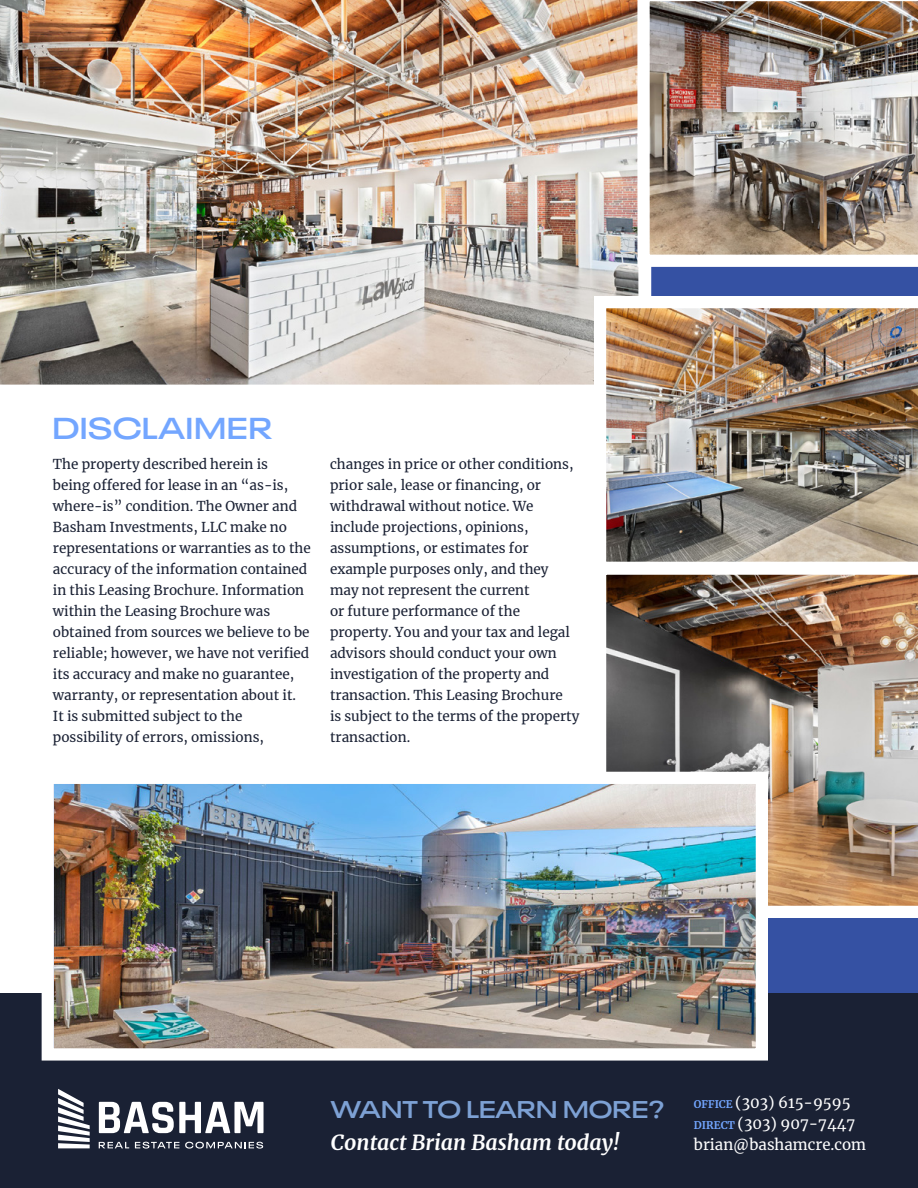
<style>
.page{position:relative;width:918px;height:1188px;background:#fff}
.page>*{position:absolute;margin:0;border:0;box-sizing:border-box;transform-origin:0 0}
.t1{font:600 expanded 30px "Neue Plak";color:#73a6ff}
.t2{font:600 expanded 24px "Neue Plak";letter-spacing:-.01em;color:#7da1d4}
.t3{font:italic 700 21px "Merriweather";color:#fff}
.t4{font:15px/21px "Merriweather";color:#fff}
.t5{font:13.5px/21px "Merriweather";color:#1a2134}
.s1{font-weight:700;font-size:10.5px;color:#73a6ff}
</style>
<div class="page">
<div style="left:606px;top:0;width:312px;height:1037px;background:#3551a3"></div>
<img style="left:0;top:0;width:651px;height:385px">
<div style="left:0;top:994px;width:918px;height:194px;background:#1a2134"></div>
<img style="left:637px;top:0;width:281px;height:267px">
<img style="left:594px;top:296px;width:324px;height:267px">
<img style="left:606px;top:563px;width:312px;height:355px">
<img style="left:55px;top:785px;width:700px;height:263px">
<div style="left:42px;top:772px;width:726px;height:289px;border:12px solid #fff"></div>
<svg style="left:58px;top:1089px;width:32px;height:59px"></svg>
<svg style="left:99px;top:1102px;width:165px;height:31px"></svg>
<svg style="left:99px;top:1142px;width:30px;height:6px"></svg>
<svg style="left:135px;top:1142px;width:44px;height:7px"></svg>
<svg style="left:185px;top:1142px;width:78px;height:7px"></svg>
<h1 class="t1" style="left:52px;top:404px;width:222px">DISCLAIMER</h1>
<p class="t5" style="left:53px;top:453px;width:259px">The property described herein is<br>being offered for lease in an “as-is, where-is” condition. The Owner and Basham Investments, LLC make no representations or warranties as to the accuracy of the information contained in this Leasing Brochure. Information within the Leasing Brochure was obtained from sources we believe to be reliable; however, we have not verified its accuracy and make no guarantee, warranty, or representation about it.<br>It is submitted subject to the possibility of errors, omissions,</p>
<p class="t5" style="left:330px;top:453px;width:251px">changes in price or other conditions, prior sale, lease or financing, or withdrawal without notice. We include projections, opinions, assumptions, or estimates for example purposes only, and they may not represent the current<br>or future performance of the property. You and your tax and legal advisors should conduct your own investigation of the property and transaction. This Leasing Brochure<br>is subject to the terms of the property transaction.</p>
<h2 class="t2" style="left:331px;top:1090px;width:335px">WANT TO LEARN MORE?</h2>
<h3 class="t3" style="left:331px;top:1127px;width:291px">Contact Brian Basham today!</h3>
<p class="t4" style="left:694px;top:1091px;width:174px"><span class="s1">OFFICE</span> (303) 615-9595<br><span class="s1">DIRECT</span> (303) 907-7447 brian@bashamcre.com</p>
</div>
